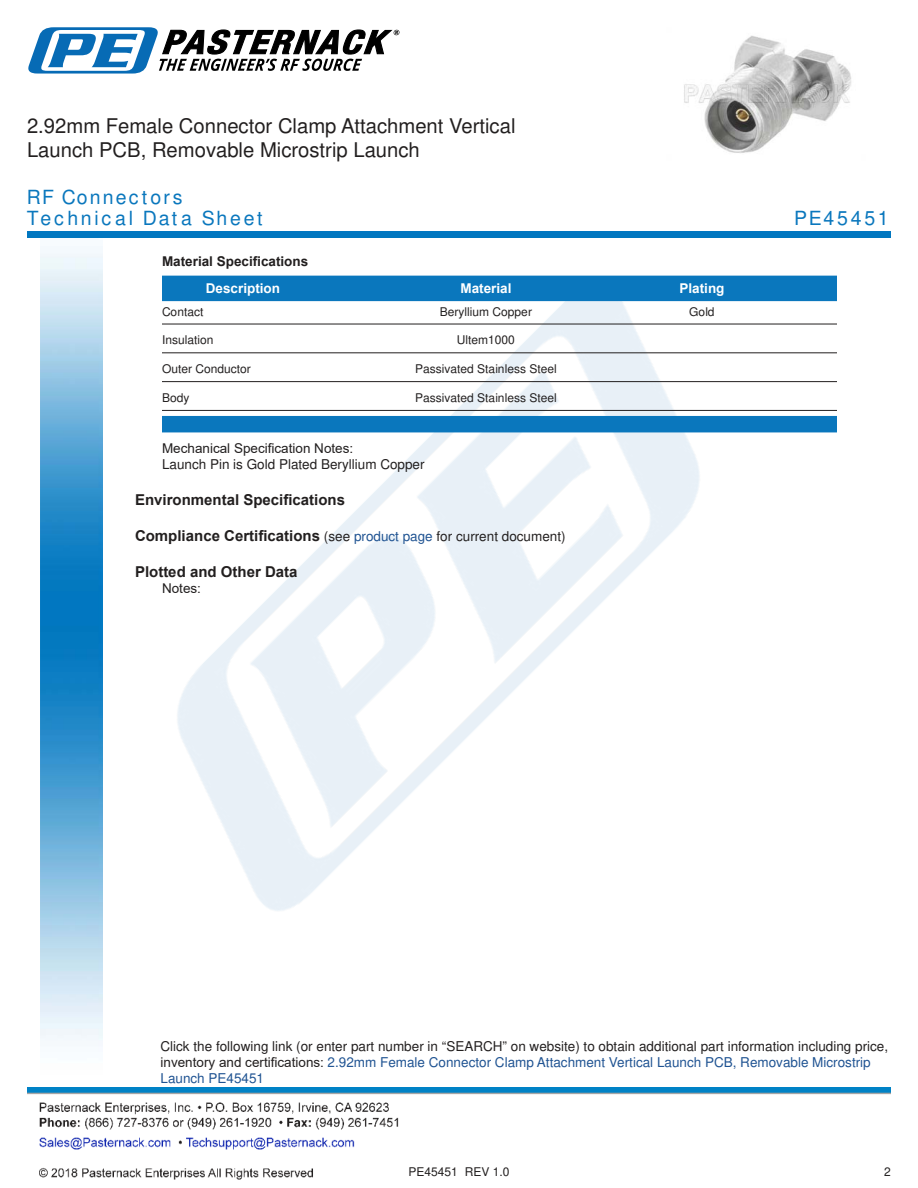
<style>
.page{position:relative;width:918px;height:1188px;background:#fff}
.page>*{position:absolute;margin:0;border:0;box-sizing:border-box;transform-origin:0 0}
.t1{font:20.25px/24.3px "Arial";color:#221f1f}
.t2{font:900 19.5px/20.4px "Arial";letter-spacing:.14em;color:#0a77bd}
.t3{font:700 15px "Arial";color:#221f1f}
.t4{font:13.5px/16.2px "Arial";color:#221f1f}
.t5{font:700 13.5px "Arial";color:#fff}
.t6{font:700 13.5px "Arial";color:#221f1f}
.t7{font:12px "Arial";color:#221f1f}
.s1{font-weight:400;font-size:13.5px}
.s2{font-weight:400;font-size:13.5px;color:#1f5392}
.s3{color:#1f5392}
</style>
<div class="page">
<img style="left:39px;top:1102px;width:360px;height:78px">
<img style="left:102px;top:246px;width:719px;height:724px">
<img style="left:40px;top:237px;width:62px;height:804px">
<img style="left:27px;top:1088px;width:864px;height:7px">
<svg style="left:28px;top:27px;width:371px;height:47px"></svg>
<div style="left:27px;top:231px;width:864px;height:6px;background:#0177c0"></div>
<div style="left:162px;top:276px;width:675px;height:25px;background:#0a77bd"></div>
<hr style="left:162px;top:324px;width:675px;height:1px;background:#221f1f">
<hr style="left:162px;top:353px;width:675px;height:1px;background:#221f1f">
<hr style="left:162px;top:381px;width:675px;height:1px;background:#221f1f">
<hr style="left:162px;top:410px;width:675px;height:1px;background:#221f1f">
<div style="left:162px;top:416px;width:675px;height:16px;background:#0a77bd"></div>
<img style="left:684px;top:35px;width:167px;height:118px">
<h1 class="t1" style="left:27px;top:115px;width:490px">2.92mm Female Connector Clamp Attachment Vertical<br>Launch PCB, Removable Microstrip Launch</h1>
<h2 class="t2" style="left:27px;top:187px;width:237px">RF Connectors<br>Technical Data Sheet</h2>
<p class="t6" style="left:162px;top:252px;width:148px">Material Speci昀椀cations</p>
<p class="t5" style="left:206px;top:279px;width:76px">Description</p>
<p class="t5" style="left:460px;top:279px;width:53px">Material</p>
<p class="t5" style="left:680px;top:279px;width:47px">Plating</p>
<p class="t7" style="left:162px;top:307px;width:43px">Contact</p>
<p class="t7" style="left:440px;top:307px;width:94px">Beryllium Copper</p>
<p class="t7" style="left:689px;top:307px;width:27px">Gold</p>
<p class="t7" style="left:162px;top:335px;width:53px">Insulation</p>
<p class="t7" style="left:457px;top:335px;width:60px">Ultem1000</p>
<p class="t7" style="left:162px;top:364px;width:90px">Outer Conductor</p>
<p class="t7" style="left:415px;top:364px;width:143px">Passivated Stainless Steel</p>
<p class="t7" style="left:162px;top:393px;width:29px">Body</p>
<p class="t7" style="left:415px;top:393px;width:143px">Passivated Stainless Steel</p>
<p class="t4" style="left:162px;top:440px;width:264px">Mechanical Speci昀椀cation Notes:<br>Launch Pin is Gold Plated Beryllium Copper</p>
<p class="t3" style="left:135px;top:489px;width:212px">Environmental Speci昀椀cations</p>
<p class="t3" style="left:135px;top:525px;width:432px">Compliance Certi昀椀cations <span class="s1">(see</span> <span class="s2">product page</span> <span class="s1">for current document)</span></p>
<p class="t3" style="left:135px;top:561px;width:164px">Plotted and Other Data</p>
<p class="t4" style="left:162px;top:580px;width:41px">Notes:</p>
<h2 class="t2" style="left:794px;top:208px;width:96px">PE45451</h2>
<p class="t4" style="left:160px;top:1039px;width:729px">Click the following link (or enter part number in “SEARCH” on website) to obtain additional part information including price, inventory and certi昀椀cations: <span class="s3">2.92mm Female Connector Clamp Attachment Vertical Launch PCB, Removable Microstrip<br>Launch PE45451</span></p>
<p class="t7" style="left:409px;top:1167px;width:102px">PE45451 REV 1.0</p>
<p class="t7" style="left:884px;top:1167px;width:8px">2</p>
</div>
